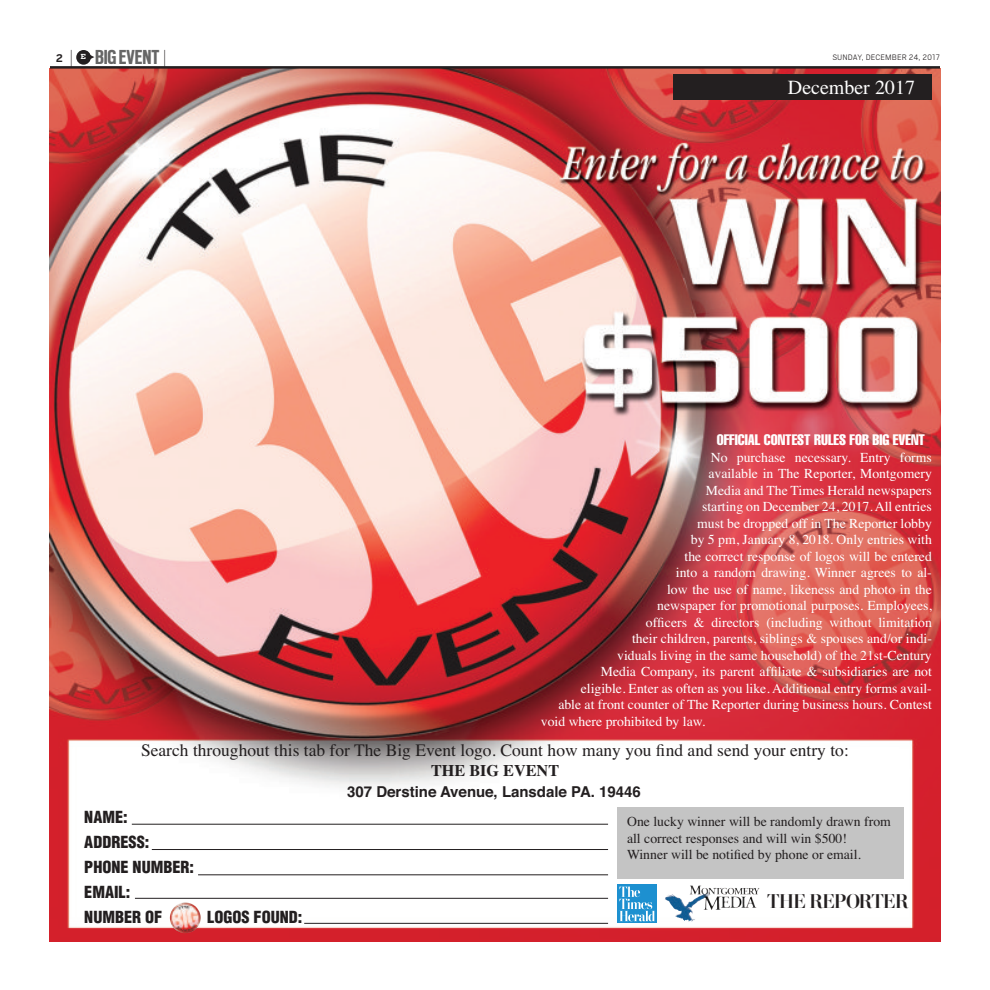
<style>
.page{position:relative;width:990px;height:990px;background:#fff}
.page>*{position:absolute;margin:0;border:0;box-sizing:border-box;transform-origin:0 0}
.t1{font:700 22.5px "Scout Cond";color:#666}
.t2{font:20px "Times";color:#fff}
.t3{font:700 expanded 20px "Stilson Banner";letter-spacing:-.025em;color:#231f20}
.t4{font:17.5px "Times";color:#231f20}
.t5{font:900 condensed 16.25px/25px "Helvetica";color:#231f20}
.t6{font:700 16.25px "Times";color:#231f20}
.t7{font:700 15px "Helvetica";color:#231f20}
.t8{font:extra-condensed 15px "Helvetica";color:#fff}
.t9{font:13.75px "Times";color:#fff}
.t10{font:13.75px/16.5px "Times";color:#231f20}
.t11{font:700 12.5px "Cub Scout";color:#231f20}
.t12{font:300 8.75px "Cub Scout";letter-spacing:.005em;color:#231f20}
.t13{font:700 6.88px "Receiver";color:#fff}
.s1{font-family:"Cub Scout";font-weight:300;font-size:21.5px;color:#231f20}
</style>
<div class="page">
<img style="left:50px;top:69px;width:890px;height:872px">
<hr style="left:132px;top:824px;width:476px;height:1px;background:#231f20">
<hr style="left:152px;top:849px;width:456px;height:1px;background:#231f20">
<hr style="left:198px;top:875px;width:410px;height:1px;background:#231f20">
<hr style="left:135px;top:898px;width:473px;height:1px;background:#231f20">
<hr style="left:304px;top:923px;width:304px;height:1px;background:#231f20">
<img style="left:170px;top:902px;width:31px;height:31px">
<div style="left:618px;top:807px;width:286px;height:72px;background:#c4c4c4"></div>
<svg style="left:618px;top:884px;width:39px;height:39px"></svg>
<svg style="left:619px;top:887px;width:36px;height:34px"></svg>
<img style="left:667px;top:886px;width:54px;height:20px">
<div style="left:673px;top:74px;width:259px;height:26px;background:#231f20"></div>
<div style="left:76px;top:50px;width:15px;height:15px;background:#231f20;border-radius:50%"></div>
<hr style="left:50px;top:66px;width:890px;height:3px;background:#231f20">
<h1 class="t1" style="left:70px;top:43px;width:98px"><span class="s1">|</span> BIGEVENT <span class="s1">|</span></h1>
<p class="t11" style="left:56px;top:50px;width:9px">2</p>
<p class="t13" style="left:81px;top:53px;width:7px">E</p>
<p class="t12" style="left:832px;top:52px;width:109px">SUNDAY, DECEMBER 24, 2017</p>
<h2 class="t2" style="left:788px;top:81px;width:129px">December 2017</h2>
<p class="t8" style="left:717px;top:434px;width:210px">OFFICIAL CONTEST RULES FOR BIG EVENT</p>
<p class="t9" style="left:711px;top:452px;width:223px">No purchase necessary. Entry forms</p>
<p class="t9" style="left:708px;top:469px;width:225px">available in The Reporter, Montgomery</p>
<p class="t9" style="left:706px;top:485px;width:228px">Media and The Times Herald newspapers</p>
<p class="t9" style="left:702px;top:502px;width:231px">starting on December 24, 2017. All entries</p>
<p class="t9" style="left:697px;top:518px;width:236px">must be dropped off in The Reporter lobby</p>
<p class="t9" style="left:691px;top:535px;width:243px">by 5 pm, January 8, 2018. Only entries with</p>
<p class="t9" style="left:685px;top:551px;width:249px">the correct response of logos will be entered</p>
<p class="t9" style="left:676px;top:568px;width:258px">into a random drawing. Winner agrees to al-</p>
<p class="t9" style="left:667px;top:584px;width:266px">low the use of name, likeness and photo in the</p>
<p class="t9" style="left:657px;top:601px;width:276px">newspaper for promotional purposes. Employees,</p>
<p class="t9" style="left:646px;top:617px;width:288px">officers &amp; directors (including without limitation</p>
<p class="t9" style="left:632px;top:634px;width:301px">their children, parents, siblings &amp; spouses and/or indi-</p>
<p class="t9" style="left:617px;top:650px;width:316px">viduals living in the same household) of the 21st-Century</p>
<p class="t9" style="left:601px;top:667px;width:333px">Media Company, its parent affiliate &amp; subsidiaries are not</p>
<p class="t9" style="left:581px;top:683px;width:353px">eligible. Enter as often as you like. Additional entry forms avail-</p>
<p class="t9" style="left:558px;top:700px;width:375px">able at front counter of The Reporter during business hours. Contest</p>
<p class="t9" style="left:541px;top:716px;width:166px">void where prohibited by law.</p>
<p class="t4" style="left:141px;top:744px;width:709px">Search throughout this tab for The Big Event logo. Count how many you find and send your entry to:</p>
<p class="t6" style="left:431px;top:760px;width:130px">THE BIG EVENT</p>
<p class="t5" style="left:84px;top:806px;width:111px">NAME:<br>ADDRESS:<br>PHONE NUMBER:<br>EMAIL:<br>NUMBER OF</p>
<p class="t7" style="left:347px;top:783px;width:295px">307 Derstine Avenue, Lansdale PA. 19446</p>
<p class="t10" style="left:627px;top:815px;width:265px">One lucky winner will be randomly drawn from all correct responses and will win $500!<br>Winner will be notified by phone or email.</p>
<h2 class="t3" style="left:767px;top:889px;width:142px">THE REPORTER</h2>
<p class="t5" style="left:207px;top:906px;width:97px">LOGOS FOUND:</p>
</div>
